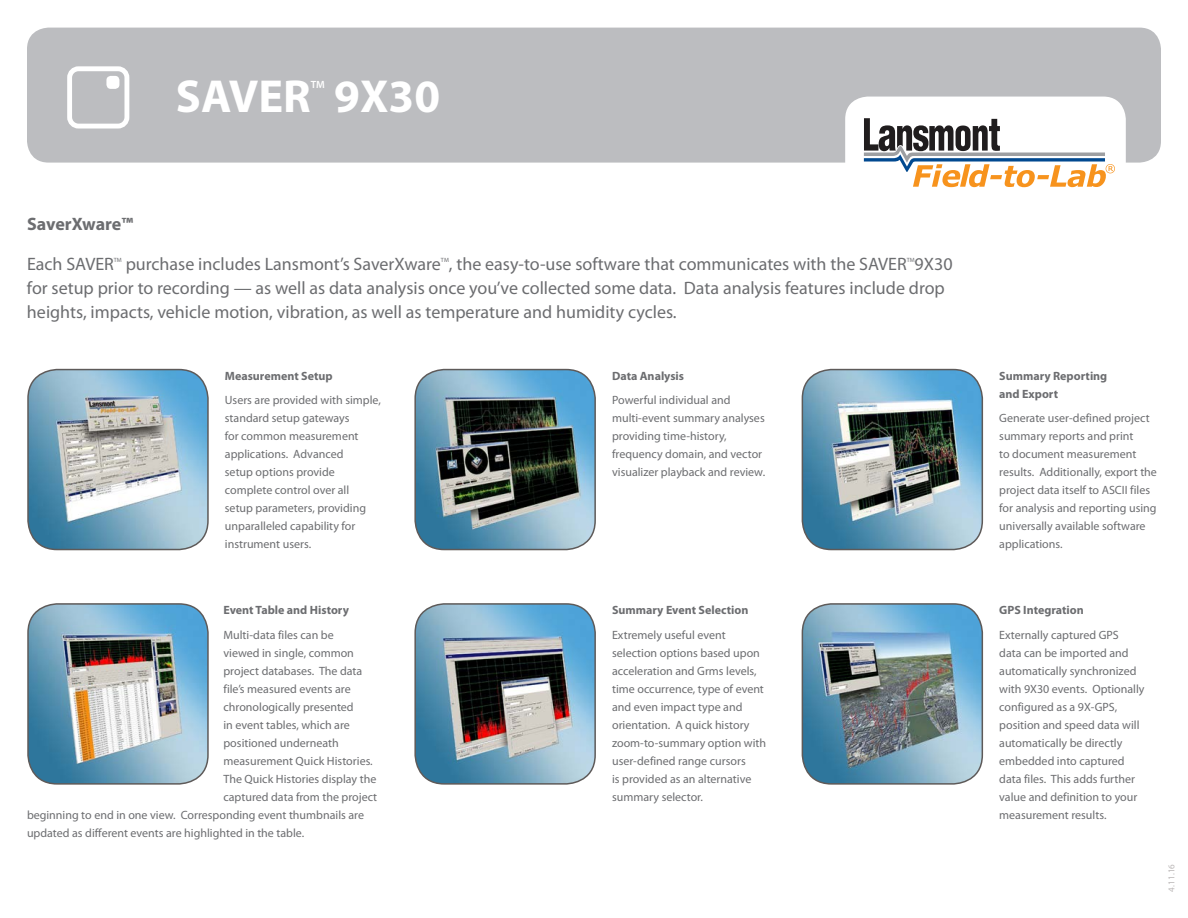
<style>
.page{position:relative;width:1188px;height:918px;background:#fff}
.page>*{position:absolute;margin:0;border:0;box-sizing:border-box;transform-origin:0 0}
.t1{font:700 46.5px "Myriad Pro";color:#fff}
.t2{font:18px/24px "Myriad Pro";color:#6c6d70}
.t3{font:700 18px "Myriad Pro";letter-spacing:-.005em;color:#6c6d70}
.t4{font:12px/18px "Myriad Pro";color:#6c6d70}
.t5{font:700 12px/18px "Myriad Pro";color:#6c6d70}
.t6{font:600 10.5px "Myriad Pro";color:#fff}
.t7{font:9px "Myriad Pro";color:#bab6b6}
.t8{font:6.15px "Myriad Pro";color:#6c6d70}
</style>
<div class="page">
<div style="left:27px;top:28px;width:1134px;height:135px;background:#bcbdc0;border-radius:22px"></div>
<div style="left:845px;top:97px;width:281px;height:110px;background:#fff;border-radius:23px"></div>
<svg style="left:864px;top:118px;width:251px;height:69px"></svg>
<div style="left:67px;top:66px;width:62px;height:63px;border:5px solid #fff;border-radius:9px"></div>
<div style="left:106px;top:76px;width:13px;height:13px;background:#fff;border-radius:4px"></div>
<img style="left:28px;top:370px;width:180px;height:180px">
<div style="left:27px;top:369px;width:182px;height:181px;border:2px solid #5e5a59;border-radius:29px"></div>
<img style="left:28px;top:604px;width:180px;height:180px">
<div style="left:27px;top:603px;width:182px;height:182px;border:2px solid #5e5a59;border-radius:29px"></div>
<img style="left:415px;top:370px;width:180px;height:180px">
<div style="left:414px;top:369px;width:182px;height:181px;border:2px solid #5e5a59;border-radius:29px"></div>
<img style="left:417px;top:604px;width:178px;height:178px">
<div style="left:414px;top:603px;width:182px;height:182px;border:2px solid #5e5a59;border-radius:29px"></div>
<img style="left:802px;top:370px;width:180px;height:180px">
<div style="left:802px;top:369px;width:181px;height:181px;border:2px solid #5e5a59;border-radius:29px"></div>
<img style="left:802px;top:604px;width:180px;height:180px">
<div style="left:802px;top:603px;width:181px;height:182px;border:2px solid #5e5a59;border-radius:29px"></div>
<p class="t3" style="left:27px;top:212px;width:108px">SaverXware™</p>
<p class="t1" style="left:176px;top:66px;width:136px">SAVER</p>
<p class="t6" style="left:311px;top:78px;width:16px">TM</p>
<p class="t1" style="left:334px;top:66px;width:107px">9X30</p>
<p class="t2" style="left:27px;top:252px;width:88px">Each SAVER</p>
<p class="t8" style="left:114px;top:256px;width:9px">TM</p>
<p class="t2" style="left:126px;top:252px;width:828px">purchase includes Lansmont’s SaverXware , the easy-to-use software that communicates with the SAVER 9X30</p>
<p class="t8" style="left:441px;top:256px;width:9px">TM</p>
<p class="t8" style="left:907px;top:256px;width:9px">TM</p>
<p class="t2" style="left:27px;top:276px;width:919px">for setup prior to recording — as well as data analysis once you’ve collected some data. Data analysis features include drop heights, impacts, vehicle motion, vibration, as well as temperature and humidity cycles.</p>
<p class="t5" style="left:225px;top:366px;width:109px">Measurement Setup</p>
<p class="t4" style="left:225px;top:391px;width:158px">Users are provided with simple, standard setup gateways<br>for common measurement applications. Advanced<br>setup options provide complete control over all<br>setup parameters, providing unparalleled capability for instrument users.</p>
<p class="t5" style="left:224px;top:601px;width:127px">Event Table and History</p>
<p class="t4" style="left:224px;top:626px;width:112px">Multi-data files can be</p>
<p class="t4" style="left:224px;top:644px;width:132px">viewed in single, common</p>
<p class="t4" style="left:224px;top:662px;width:140px">project databases. The data</p>
<p class="t4" style="left:224px;top:680px;width:129px">file’s measured events are</p>
<p class="t4" style="left:224px;top:698px;width:132px">chronologically presented</p>
<p class="t4" style="left:224px;top:716px;width:128px">in event tables, which are</p>
<p class="t4" style="left:224px;top:734px;width:117px">positioned underneath</p>
<p class="t4" style="left:224px;top:752px;width:151px">measurement Quick Histories.</p>
<p class="t4" style="left:224px;top:770px;width:154px">The Quick Histories display the</p>
<p class="t4" style="left:224px;top:788px;width:155px">captured data from the project</p>
<p class="t4" style="left:27px;top:806px;width:339px">beginning to end in one view. Corresponding event thumbnails are</p>
<p class="t4" style="left:27px;top:824px;width:279px">updated as different events are highlighted in the table.</p>
<p class="t5" style="left:612px;top:366px;width:74px">Data Analysis</p>
<p class="t4" style="left:612px;top:391px;width:155px">Powerful individual and multi-event summary analyses providing time-history, frequency domain, and vector visualizer playback and review.</p>
<p class="t5" style="left:612px;top:601px;width:138px">Summary Event Selection</p>
<p class="t4" style="left:612px;top:626px;width:156px">Extremely useful event selection options based upon acceleration and Grms levels, time occurrence, type of event and even impact type and orientation. A quick history zoom-to-summary option with user-defined range cursors<br>is provided as an alternative summary selector.</p>
<p class="t5" style="left:999px;top:366px;width:110px">Summary Reporting and Export</p>
<p class="t4" style="left:999px;top:409px;width:159px">Generate user-defined project summary reports and print<br>to document measurement results. Additionally, export the project data itself to ASCII files for analysis and reporting using universally available software applications.</p>
<p class="t5" style="left:999px;top:601px;width:86px">GPS Integration</p>
<p class="t4" style="left:999px;top:626px;width:147px">Externally captured GPS<br>data can be imported and automatically synchronized with 9X30 events. Optionally configured as a 9X‐GPS, position and speed data will automatically be directly embedded into captured data files. This adds further value and definition to your measurement results.</p>
<p class="t7" style="left:1166px;top:892px;width:29px;rotate:-90deg">4.11.16</p>
</div>
